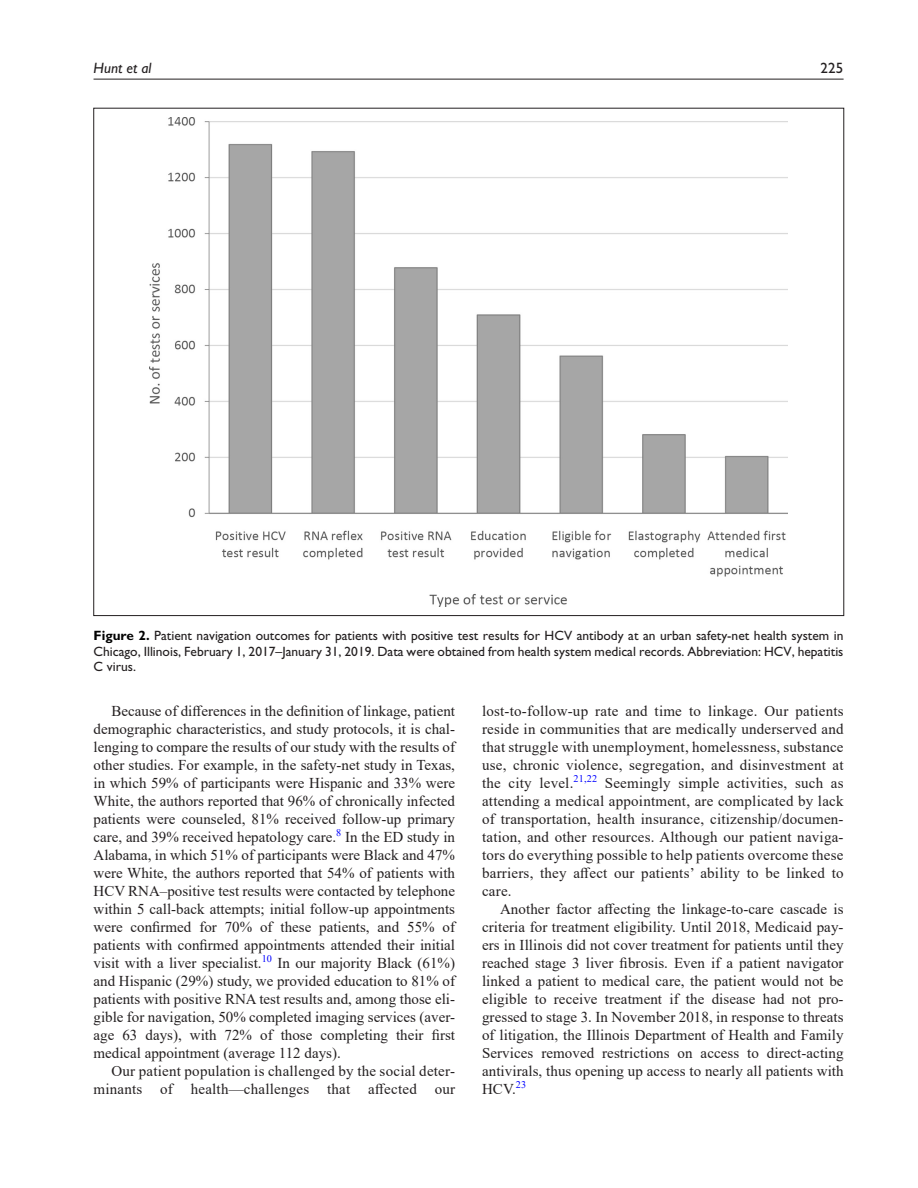
<style>
.page{position:relative;width:918px;height:1188px;background:#fff}
.page>*{position:absolute;margin:0;border:0;box-sizing:border-box;transform-origin:0 0}
.t1{font:15px/18px "Times New Roman";letter-spacing:.015em;color:#231f20;text-align:justify}
.t2{font:italic 15px "Gill Sans";color:#231f20}
.t3{font:15px "Gill Sans";color:#231f20}
.t4{font:13.5px/15.8px "Gill Sans";color:#231f20;text-align:justify}
.s1{font-weight:700;color:#000}
</style>
<div class="page">
<hr style="left:94px;top:79px;width:750px;height:1px;background:#231f20">
<img style="left:150px;top:117px;width:638px;height:490px">
<p class="t2" style="left:94px;top:59px;width:59px">Hunt et al</p>
<p class="t3" style="left:821px;top:59px;width:24px">225</p>
<p class="t4" style="left:94px;top:627px;width:752px"><span class="s1">Figure 2.</span> Patient navigation outcomes for patients with positive test results for HCV antibody at an urban safety-net health system in Chicago, Illinois, February 1, 2017–January 31, 2019. Data were obtained from health system medical records. Abbreviation: HCV, hepatitis C virus.</p>
<p class="t1" style="left:94px;top:702px;width:363px;text-indent:18px">Because of differences in the definition of linkage, patient demographic characteristics, and study protocols, it is chal&shy;lenging to compare the results of our study with the results of other studies. For example, in the safety-net study in Texas, in which 59% of participants were Hispanic and 33% were White, the authors reported that 96% of chronically infected patients were counseled, 81% received follow-up primary care, and 39% received hepatology care.<sup>8</sup> In the ED study in Alabama, in which 51% of participants were Black and 47% were White, the authors reported that 54% of patients with HCV RNA–positive test results were contacted by telephone within 5 call-back attempts; initial follow-up appointments were confirmed for 70% of these patients, and 55% of patients with confirmed appointments attended their initial visit with a liver specialist.<sup>10</sup> In our majority Black (61%) and Hispanic (29%) study, we provided education to 81% of patients with positive RNA test results and, among those eli&shy;gible for navigation, 50% completed imaging services (aver&shy;age 63 days), with 72% of those completing their first medical appointment (average 112 days).</p>
<p class="t1" style="left:94px;top:1062px;width:363px;text-align:right">Our patient population is challenged by the social deter&shy;minants of health—challenges that affected our</p>
<p class="t1" style="left:482px;top:702px;width:363px">lost-to-follow-up rate and time to linkage. Our patients reside in communities that are medically underserved and that struggle with unemployment, homelessness, substance use, chronic violence, segregation, and disinvestment at the city level.<sup>21,22</sup> Seemingly simple activities, such as attending a medical appointment, are complicated by lack of transportation, health insurance, citizenship/documen&shy;tation, and other resources. Although our patient naviga&shy;tors do everything possible to help patients overcome these barriers, they affect our patients’ ability to be linked to care.</p>
<p class="t1" style="left:482px;top:900px;width:363px;text-indent:18px">Another factor affecting the linkage-to-care cascade is criteria for treatment eligibility. Until 2018, Medicaid pay&shy;ers in Illinois did not cover treatment for patients until they reached stage 3 liver fibrosis. Even if a patient navigator linked a patient to medical care, the patient would not be eligible to receive treatment if the disease had not pro&shy;gressed to stage 3. In November 2018, in response to threats of litigation, the Illinois Department of Health and Family Services removed restrictions on access to direct-acting antivirals, thus opening up access to nearly all patients with HCV.<sup>23</sup></p>
</div>
